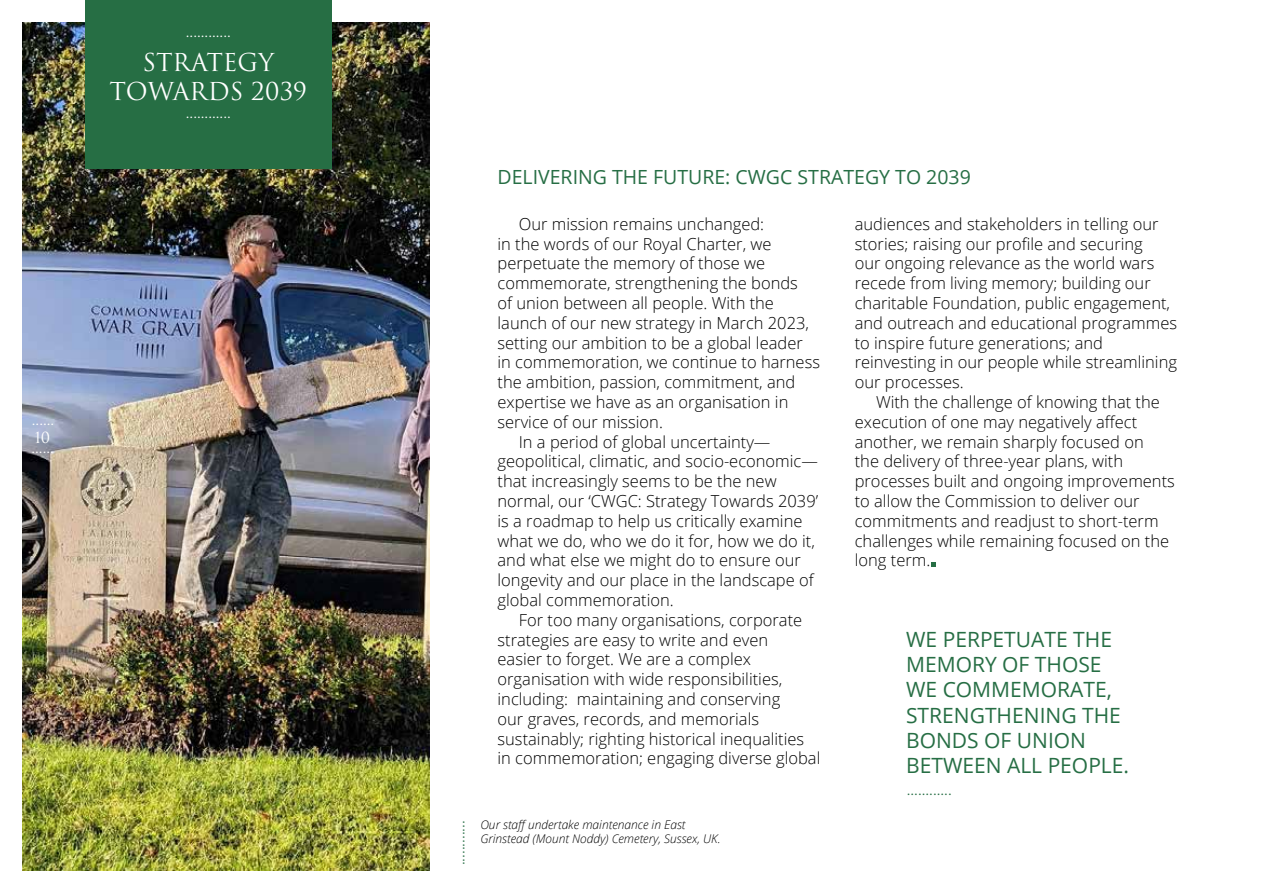
<style>
.page{position:relative;width:1263px;height:893px;background:#fff}
.page>*{position:absolute;margin:0;border:0;box-sizing:border-box;transform-origin:0 0}
.t1{font:24px/28.8px "Trajan Pro 3";color:#fff;text-align:center}
.t2{font:21px/25.2px "Open Sans";color:#266e44}
.t3{font:19.5px "Open Sans";color:#266e44}
.t4{font:300 16.5px/19.8px "Open Sans";color:#000}
.t5{font:15px "Trajan Pro 3";color:#fff}
.t6{font:15px "Trajan Pro 3";color:#266e44}
.t7{font:italic 300 12px/14.4px "Open Sans";color:#000}
</style>
<div class="page">
<img style="left:22px;top:22px;width:408px;height:849px">
<div style="left:85px;top:0;width:247px;height:169px;background:#266e44"></div>
<svg style="left:931px;top:562px;width:4px;height:5px"></svg>
<p class="t5" style="left:186px;top:21px;width:46px">............</p>
<h1 class="t1" style="left:110px;top:49px;width:199px">STRATEGY<br>TOWARDS 2039</h1>
<p class="t5" style="left:186px;top:103px;width:46px">............</p>
<p class="t5" style="left:32px;top:410px;width:24px">......</p>
<p class="t5" style="left:35px;top:428px;width:17px">10</p>
<p class="t5" style="left:31px;top:438px;width:24px">......</p>
<p class="t6" style="left:449px;top:865px;width:46px;rotate:-90deg">............</p>
<p class="t3" style="left:497px;top:163px;width:475px">DELIVERING THE FUTURE: CWGC STRATEGY TO 2039</p>
<p class="t4" style="left:519px;top:213px;width:247px">Our mission remains unchanged:</p>
<p class="t4" style="left:497px;top:233px;width:275px">in the words of our Royal Charter, we</p>
<p class="t4" style="left:497px;top:253px;width:269px">perpetuate the memory of those we</p>
<p class="t4" style="left:497px;top:273px;width:302px">commemorate, strengthening the bonds</p>
<p class="t4" style="left:497px;top:293px;width:278px">of union between all people. With the</p>
<p class="t4" style="left:497px;top:312px;width:313px">launch of our new strategy in March 2023,</p>
<p class="t4" style="left:497px;top:332px;width:307px">setting our ambition to be a global leader</p>
<p class="t4" style="left:497px;top:352px;width:324px">in commemoration, we continue to harness</p>
<p class="t4" style="left:497px;top:372px;width:299px">the ambition, passion, commitment, and</p>
<p class="t4" style="left:497px;top:392px;width:292px">expertise we have as an organisation in</p>
<p class="t4" style="left:497px;top:411px;width:167px">service of our mission.</p>
<p class="t4" style="left:519px;top:431px;width:253px">In a period of global uncertainty—</p>
<p class="t4" style="left:497px;top:451px;width:322px">geopolitical, climatic, and socio-economic—</p>
<p class="t4" style="left:497px;top:471px;width:281px">that increasingly seems to be the new</p>
<p class="t4" style="left:497px;top:491px;width:322px">normal, our ‘CWGC: Strategy Towards 2039’</p>
<p class="t4" style="left:497px;top:510px;width:306px">is a roadmap to help us critically examine</p>
<p class="t4" style="left:497px;top:530px;width:319px">what we do, who we do it for, how we do it,</p>
<p class="t4" style="left:497px;top:550px;width:305px">and what else we might do to ensure our</p>
<p class="t4" style="left:497px;top:570px;width:318px">longevity and our place in the landscape of</p>
<p class="t4" style="left:497px;top:590px;width:178px">global commemoration.</p>
<p class="t4" style="left:519px;top:609px;width:285px">For too many organisations, corporate</p>
<p class="t4" style="left:497px;top:629px;width:272px">strategies are easy to write and even</p>
<p class="t4" style="left:497px;top:649px;width:255px">easier to forget. We are a complex</p>
<p class="t4" style="left:497px;top:669px;width:286px">organisation with wide responsibilities,</p>
<p class="t4" style="left:497px;top:689px;width:284px">including: maintaining and conserving</p>
<p class="t4" style="left:497px;top:708px;width:263px">our graves, records, and memorials</p>
<p class="t4" style="left:497px;top:728px;width:308px">sustainably; righting historical inequalities</p>
<p class="t4" style="left:497px;top:748px;width:324px">in commemoration; engaging diverse global</p>
<p class="t7" style="left:480px;top:817px;width:242px">Our staff undertake maintenance in East<br>Grinstead (Mount Noddy) Cemetery, Sussex, UK.</p>
<p class="t4" style="left:855px;top:213px;width:324px">audiences and stakeholders in telling our stories; raising our profile and securing<br>our ongoing relevance as the world wars recede from living memory; building our charitable Foundation, public engagement, and outreach and educational programmes to inspire future generations; and reinvesting in our people while streamlining our processes.</p>
<p class="t4" style="left:855px;top:392px;width:322px;text-indent:21px">With the challenge of knowing that the execution of one may negatively affect another, we remain sharply focused on<br>the delivery of three-year plans, with processes built and ongoing improvements to allow the Commission to deliver our commitments and readjust to short-term challenges while remaining focused on the long term.</p>
<p class="t2" style="left:906px;top:626px;width:225px">WE PERPETUATE THE<br>MEMORY OF THOSE<br>WE COMMEMORATE,<br>STRENGTHENING THE<br>BONDS OF UNION<br>BETWEEN ALL PEOPLE.</p>
<p class="t6" style="left:907px;top:779px;width:46px">............</p>
</div>
